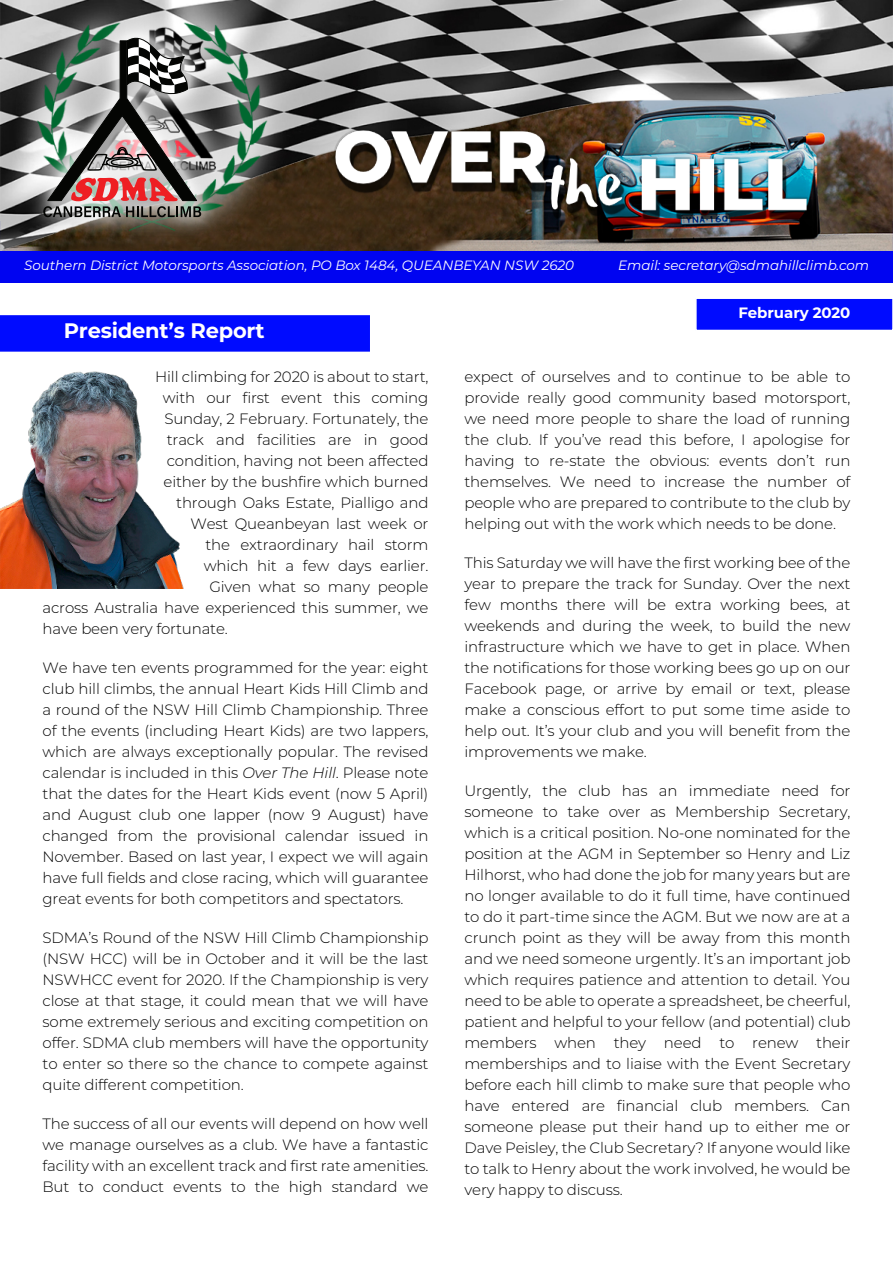
<style>
.page{position:relative;width:893px;height:1263px;background:#fff}
.page>*{position:absolute;margin:0;border:0;box-sizing:border-box;transform-origin:0 0}
.t1{font:700 21px "Montserrat";letter-spacing:-.01em;color:#fff}
.t2{font:300 15px/21px "Montserrat";letter-spacing:-.01em;color:#000;text-align:justify}
.t3{font:700 15px "Montserrat";letter-spacing:-.005em;color:#fff}
.t4{font:italic 13.5px "Montserrat";letter-spacing:-.005em;color:#fff}
.s1{font-style:italic}
</style>
<div class="page">
<img style="left:0;top:372px;width:184px;height:216px">
<div style="left:0;top:221px;width:893px;height:62px;background:#0004f1"></div>
<img style="left:0;top:0;width:893px;height:251px">
<img style="left:10px;top:0;width:285px;height:251px">
<img style="left:220px;top:22px;width:48px;height:209px">
<img style="left:24px;top:17px;width:196px;height:221px">
<svg style="left:43px;top:38px;width:158px;height:179px;background:#88827f"></svg>
<img style="left:333px;top:129px;width:477px;height:89px">
<div style="left:695px;top:297px;width:198px;height:34px;background:#000bff;border:2px solid #fff"></div>
<div style="left:0;top:315px;width:370px;height:37px;background:#000bff"></div>
<p class="t4" style="left:24px;top:257px;width:551px">Southern District Motorsports Association, PO Box 1484, QUEANBEYAN NSW 2620</p>
<p class="t4" style="left:618px;top:257px;width:253px">Email: secretary@sdmahillclimb.com</p>
<p class="t3" style="left:738px;top:303px;width:114px">February 2020</p>
<h1 class="t1" style="left:64px;top:318px;width:202px">President’s Report</h1>
<p class="t2" style="left:155px;top:366px;width:275px">Hill climbing for 2020 is about to start,</p>
<p class="t2" style="left:163px;top:387px;width:267px">with our first event this coming</p>
<p class="t2" style="left:164px;top:408px;width:266px">Sunday, 2 February. Fortunately, the</p>
<p class="t2" style="left:167px;top:429px;width:263px">track and facilities are in good</p>
<p class="t2" style="left:167px;top:450px;width:263px">condition, having not been affected</p>
<p class="t2" style="left:164px;top:471px;width:266px">either by the bushfire which burned</p>
<p class="t2" style="left:176px;top:492px;width:254px">through Oaks Estate, Pialligo and</p>
<p class="t2" style="left:190px;top:513px;width:240px">West Queanbeyan last week or</p>
<p class="t2" style="left:205px;top:534px;width:225px">the extraordinary hail storm</p>
<p class="t2" style="left:204px;top:555px;width:226px">which hit a few days earlier.</p>
<p class="t2" style="left:209px;top:576px;width:221px">Given what so many people</p>
<p class="t2" style="left:43px;top:597px;width:387px">across Australia have experienced this summer, we</p>
<p class="t2" style="left:43px;top:618px;width:187px">have been very fortunate.</p>
<p class="t2" style="left:43px;top:657px;width:387px">We have ten events programmed for the year: eight club hill climbs, the annual Heart Kids Hill Climb and a round of the NSW Hill Climb Championship. Three of the events (including Heart Kids) are two lappers, which are always exceptionally popular. The revised calendar is included in this <span class="s1">Over The Hill</span>. Please note that the dates for the Heart Kids event (now 5 April) and August club one lapper (now 9 August) have changed from the provisional calendar issued in November. Based on last year, I expect we will again have full fields and close racing, which will guarantee great events for both competitors and spectators.</p>
<p class="t2" style="left:43px;top:927px;width:387px">SDMA’s Round of the NSW Hill Climb Championship (NSW HCC) will be in October and it will be the last NSWHCC event for 2020. If the Championship is very close at that stage, it could mean that we will have some extremely serious and exciting competition on offer. SDMA club members will have the opportunity to enter so there so the chance to compete against quite different competition.</p>
<p class="t2" style="left:43px;top:1113px;width:387px">The success of all our events will depend on how well we manage ourselves as a club. We have a fantastic facility with an excellent track and first rate amenities.<br>But to conduct events to the high standard we</p>
<p class="t2" style="left:464px;top:366px;width:387px">expect of ourselves and to continue to be able to provide really good community based motorsport, we need more people to share the load of running the club. If you’ve read this before, I apologise for having to re-state the obvious: events don’t run themselves. We need to increase the number of people who are prepared to contribute to the club by helping out with the work which needs to be done.</p>
<p class="t2" style="left:464px;top:552px;width:387px">This Saturday we will have the first working bee of the year to prepare the track for Sunday. Over the next few months there will be extra working bees, at weekends and during the week, to build the new infrastructure which we have to get in place. When the notifications for those working bees go up on our Facebook page, or arrive by email or text, please make a conscious effort to put some time aside to help out. It’s your club and you will benefit from the improvements we make.</p>
<p class="t2" style="left:464px;top:780px;width:387px">Urgently, the club has an immediate need for someone to take over as Membership Secretary, which is a critical position. No-one nominated for the position at the AGM in September so Henry and Liz Hilhorst, who had done the job for many years but are no longer available to do it full time, have continued to do it part-time since the AGM. But we now are at a crunch point as they will be away from this month and we need someone urgently. It’s an important job which requires patience and attention to detail. You need to be able to operate a spreadsheet, be cheerful, patient and helpful to your fellow (and potential) club members when they need to renew their memberships and to liaise with the Event Secretary before each hill climb to make sure that people who have entered are financial club members. Can someone please put their hand up to either me or Dave Peisley, the Club Secretary? If anyone would like to talk to Henry about the work involved, he would be very happy to discuss.</p>
</div>
